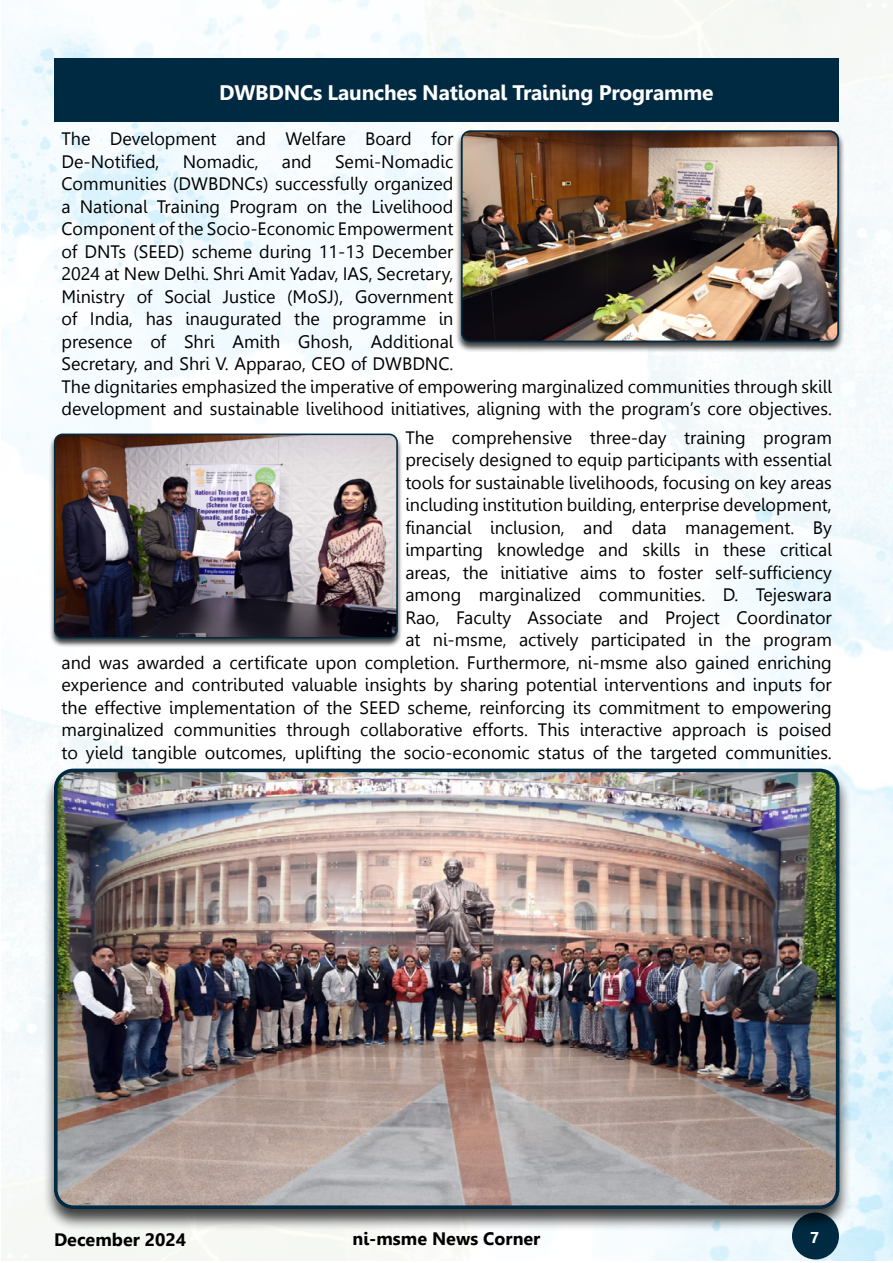
<style>
.page{position:relative;width:893px;height:1263px;background:#fff}
.page>*{position:absolute;margin:0;border:0;box-sizing:border-box;transform-origin:0 0}
.t1{font:700 21px "Leelawadee";letter-spacing:-.01em;color:#fff}
.t2{font:18px/22.5px "Leelawadee";color:#000}
.t3{font:700 18px "Leelawadee";color:#000}
.t4{font:700 15.6px "Leelawadee";color:#fff}
</style>
<div class="page">
<img style="left:2px;top:0;width:890px;height:1261px">
<div style="left:792px;top:1212px;width:47px;height:47px;background:#002a41;border-radius:50%"></div>
<div style="left:455px;top:130px;width:389px;height:223px;background:#000;opacity:.75"></div>
<img style="left:462px;top:131px;width:376px;height:210px">
<div style="left:461px;top:130px;width:378px;height:212px;border:2px solid #002a41;border-radius:9px"></div>
<div style="left:42px;top:767px;width:809px;height:464px;background:#000;opacity:.75"></div>
<img style="left:56px;top:770px;width:782px;height:437px">
<div style="left:54px;top:769px;width:785px;height:440px;border:4px solid #002a41;border-radius:18px"></div>
<div style="left:50px;top:434px;width:353px;height:214px;background:#000;opacity:.75"></div>
<img style="left:55px;top:434px;width:342px;height:204px">
<div style="left:54px;top:434px;width:344px;height:204px;border:2px solid #002a41;border-radius:8px"></div>
<div style="left:54px;top:58px;width:784px;height:64px;background:#002a41"></div>
<p class="t1" style="left:219px;top:81px;width:496px">DWBDNCs Launches National Training Programme</p>
<p class="t2" style="left:62px;top:128px;width:393px">The Development and Welfare Board for<br>De-Notified,</p>
<p class="t2" style="left:62px;top:150px;width:772px;text-indent:274px">Semi-Nomadic<br>Communities (DWBDNCs) successfully organized<br>a National Training Program on the Livelihood<br>Component of the Socio-Economic Empowerment<br>of DNTs (SEED) scheme during 11-13 December<br>2024 at New Delhi. Shri Amit Yadav, IAS, Secretary,<br>Ministry of Social Justice (MoSJ), Government<br>of India, has inaugurated the programme in<br>presence of Shri Amith Ghosh, Additional<br>Secretary, and Shri V. Apparao, CEO of DWBDNC.<br>The dignitaries emphasized the imperative of empowering marginalized communities through skill development and sustainable livelihood initiatives, aligning with the program’s core objectives.</p>
<p class="t2" style="left:62px;top:426px;width:772px;text-align:right">The comprehensive three-day training program<br>precisely designed to equip participants with essential<br>tools for sustainable livelihoods, focusing on key areas<br>including institution building, enterprise development,<br>financial inclusion, and data management. By<br>imparting knowledge and skills in these critical<br>areas, the initiative aims to foster self-sufficiency<br>among marginalized communities. D. Tejeswara<br>Rao, Faculty Associate and Project Coordinator<br>at ni-msme, actively participated in the program<br>and was awarded a certificate upon completion. Furthermore, ni-msme also gained enriching experience and contributed valuable insights by sharing potential interventions and inputs for the effective implementation of the SEED scheme, reinforcing its commitment to empowering marginalized communities through collaborative efforts. This interactive approach is poised to yield tangible outcomes, uplifting the socio-economic status of the targeted communities.</p>
<p class="t2" style="left:183px;top:150px;width:78px">Nomadic,</p>
<p class="t2" style="left:282px;top:150px;width:31px">and</p>
<p class="t3" style="left:54px;top:1229px;width:134px">December 2024</p>
<p class="t3" style="left:353px;top:1228px;width:189px">ni-msme News Corner</p>
<p class="t4" style="left:810px;top:1229px;width:11px">7</p>
</div>
